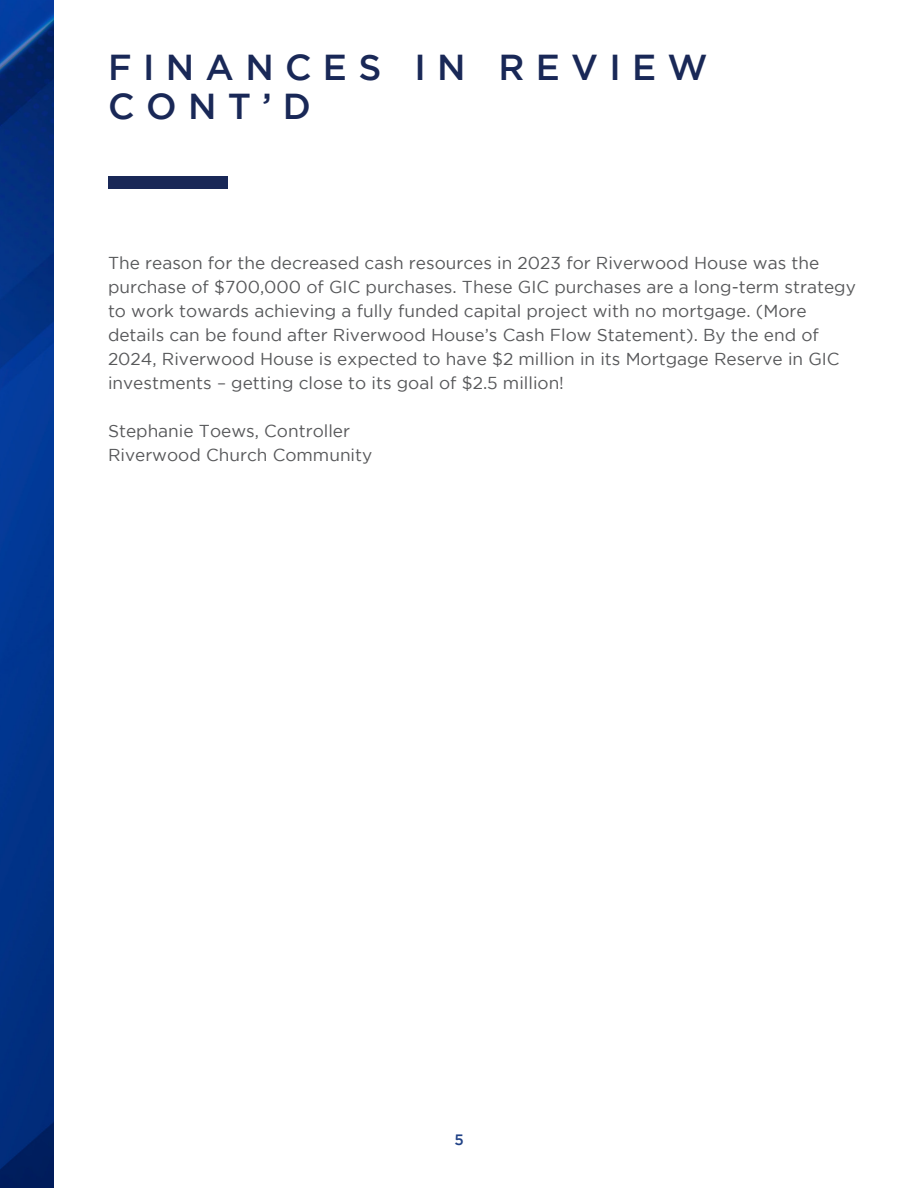
<style>
.page{position:relative;width:918px;height:1188px;background:#fff}
.page>*{position:absolute;margin:0;border:0;box-sizing:border-box;transform-origin:0 0}
.t1{font:500 36px/39px "Gotham";letter-spacing:.315em;color:#192857}
.Body{font:17.25px/24px "Gotham";color:#57585a}
.Subhead{font:500 15px "Gotham";color:#204186}
</style>
<div class="page">
<img style="left:0;top:0;width:54px;height:1188px">
<div style="left:108px;top:177px;width:120px;height:12px;background:#192857"></div>
<p class="t1" style="left:108px;top:47px;width:601px">FINANCES IN REVIEW<br>CONT’D</p>
<p class="Body" style="left:108px;top:251px;width:749px">The reason for the decreased cash resources in 2023 for Riverwood House was the purchase of $700,000 of GIC purchases. These GIC purchases are a long-term strategy to work towards achieving a fully funded capital project with no mortgage. (More details can be found after Riverwood House’s Cash Flow Statement). By the end of 2024, Riverwood House is expected to have $2 million in its Mortgage Reserve in GIC investments – getting close to its goal of $2.5 million!</p>
<p class="Body" style="left:108px;top:419px;width:244px">Stephanie Toews, Controller</p>
<p class="Body" style="left:108px;top:443px;width:266px">Riverwood Church Community</p>
<p class="Subhead" style="left:454px;top:1131px;width:11px">5</p>
</div>
